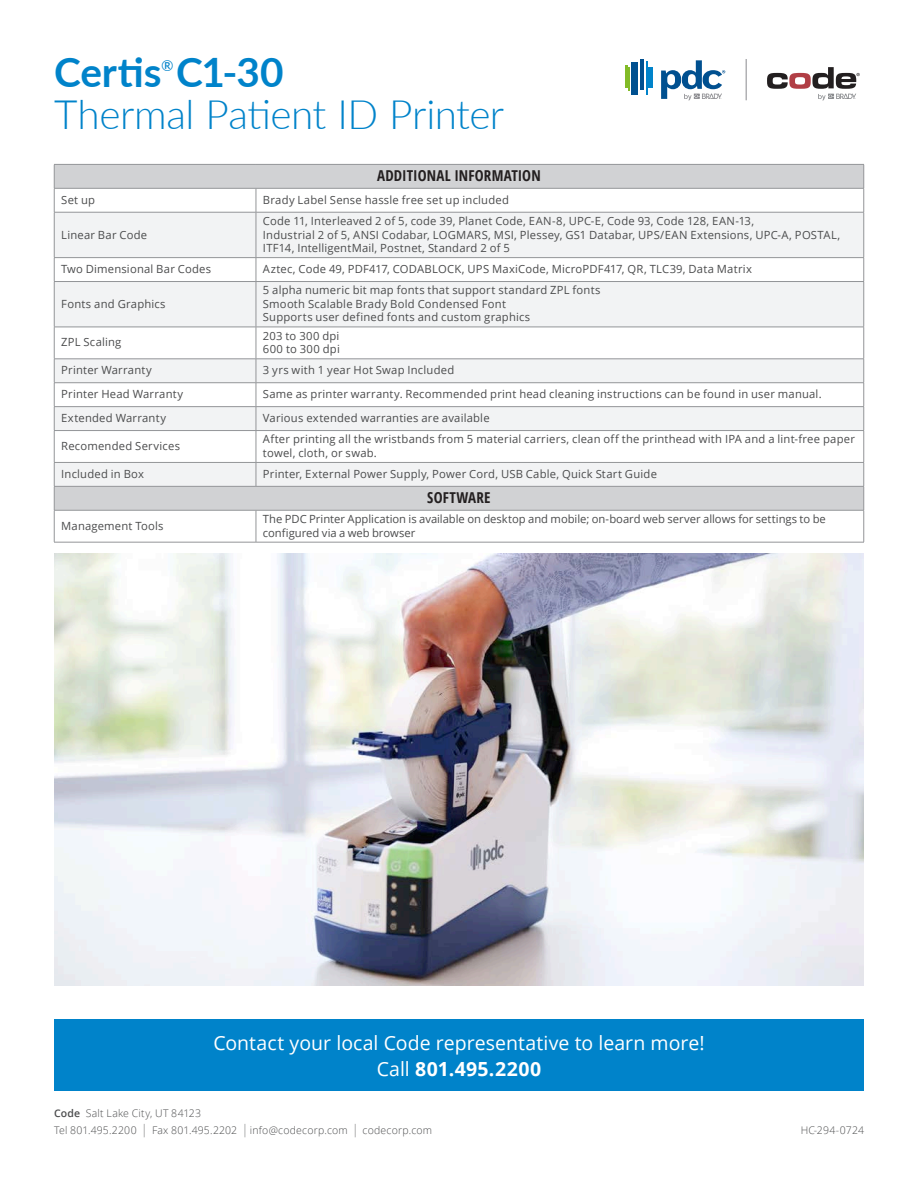
<style>
.page{position:relative;width:918px;height:1188px;background:#fff}
.page>*{position:absolute;margin:0;border:0;box-sizing:border-box;transform-origin:0 0}
.t1{font:300 40.5px "Lato";letter-spacing:-.015em;color:#0083ca}
.t2{font:700 40.5px "Lato";letter-spacing:-.005em;color:#0083ca}
.t3{font:19.5px/25.5px "Open Sans";color:#fff;text-align:center}
.t4{font:700 condensed 15px "Open Sans";letter-spacing:.01em;color:#231f20}
.t5{font:14.85px "Lato";color:#0083ca}
.t6{font:11.25px/13.5px "Open Sans";letter-spacing:.02em;color:#4b4c4d}
.t7{font:11.25px/13.5px "Open Sans";letter-spacing:-.005em;color:#4b4c4d}
.Address_Footer{font:300 10.5px/17.2px "Open Sans";letter-spacing:.02em;color:#4b4c4d}
.s1{font-weight:700}
.s2{font-weight:600}
.s3{font-size:13.2px}
</style>
<div class="page">
<div style="left:54px;top:1020px;width:810px;height:71px;background:#0083ca"></div>
<div style="left:55px;top:165px;width:809px;height:23px;background:#d1d2d4"></div>
<svg style="left:55px;top:189px;width:809px;height:353px"></svg>
<svg style="left:55px;top:213px;width:809px;height:273px;fill:#f2f3f4"></svg>
<hr style="left:54px;top:164px;width:202px;height:1px;background:#939598">
<hr style="left:256px;top:164px;width:608px;height:1px;background:#939598">
<hr style="left:54px;top:188px;width:202px;height:1px;background:#939598">
<svg style="left:54px;top:165px;width:1px;height:47px"></svg>
<hr style="left:54px;top:212px;width:202px;height:1px;background:#939598">
<hr style="left:54px;top:212px;width:1px;height:45px;background:#939598">
<hr style="left:54px;top:257px;width:202px;height:1px;background:#939598">
<svg style="left:54px;top:258px;width:1px;height:23px"></svg>
<hr style="left:54px;top:281px;width:202px;height:1px;background:#939598">
<hr style="left:54px;top:282px;width:1px;height:45px;background:#939598">
<hr style="left:54px;top:327px;width:202px;height:1px;background:#939598">
<hr style="left:54px;top:327px;width:1px;height:32px;background:#939598">
<hr style="left:54px;top:430px;width:202px;height:1px;background:#939598">
<hr style="left:54px;top:431px;width:1px;height:31px;background:#939598">
<hr style="left:54px;top:462px;width:202px;height:1px;background:#939598">
<hr style="left:54px;top:486px;width:202px;height:1px;background:#939598">
<svg style="left:54px;top:463px;width:1px;height:47px"></svg>
<hr style="left:54px;top:510px;width:202px;height:1px;background:#939598">
<hr style="left:54px;top:511px;width:1px;height:31px;background:#939598">
<hr style="left:54px;top:542px;width:202px;height:1px;background:#939598">
<hr style="left:256px;top:188px;width:608px;height:1px;background:#939598">
<svg style="left:256px;top:189px;width:1px;height:23px"></svg>
<svg style="left:864px;top:165px;width:1px;height:47px"></svg>
<hr style="left:256px;top:212px;width:608px;height:1px;background:#939598">
<hr style="left:256px;top:212px;width:1px;height:45px;background:#939598">
<hr style="left:864px;top:212px;width:1px;height:45px;background:#939598">
<hr style="left:256px;top:257px;width:608px;height:1px;background:#939598">
<svg style="left:256px;top:258px;width:1px;height:23px"></svg>
<svg style="left:864px;top:258px;width:1px;height:23px"></svg>
<hr style="left:256px;top:281px;width:608px;height:1px;background:#939598">
<hr style="left:256px;top:282px;width:1px;height:45px;background:#939598">
<hr style="left:864px;top:282px;width:1px;height:45px;background:#939598">
<hr style="left:256px;top:327px;width:608px;height:1px;background:#939598">
<hr style="left:256px;top:327px;width:1px;height:32px;background:#939598">
<hr style="left:864px;top:327px;width:1px;height:32px;background:#939598">
<svg style="left:54px;top:359px;width:811px;height:71px"></svg>
<hr style="left:256px;top:430px;width:608px;height:1px;background:#939598">
<hr style="left:256px;top:431px;width:1px;height:31px;background:#939598">
<hr style="left:864px;top:431px;width:1px;height:31px;background:#939598">
<hr style="left:256px;top:462px;width:608px;height:1px;background:#939598">
<svg style="left:256px;top:463px;width:1px;height:23px"></svg>
<hr style="left:256px;top:486px;width:608px;height:1px;background:#939598">
<svg style="left:864px;top:463px;width:1px;height:47px"></svg>
<hr style="left:256px;top:510px;width:608px;height:1px;background:#939598">
<hr style="left:256px;top:511px;width:1px;height:31px;background:#939598">
<hr style="left:864px;top:511px;width:1px;height:31px;background:#939598">
<hr style="left:256px;top:542px;width:608px;height:1px;background:#939598">
<img style="left:54px;top:554px;width:810px;height:432px">
<hr style="left:625px;top:65px;width:2px;height:22px;background:#82bb27">
<svg style="left:629px;top:67px;width:1px;height:24px"></svg>
<div style="left:632px;top:62px;width:6px;height:33px;background:#005090"></div>
<hr style="left:640px;top:59px;width:4px;height:30px;background:#005090">
<hr style="left:646px;top:62px;width:2px;height:33px;background:#0083ca">
<hr style="left:649px;top:67px;width:4px;height:20px;background:#0083ca">
<svg style="left:661px;top:60px;width:64px;height:40px"></svg>
<hr style="left:746px;top:59px;width:1px;height:41px;background:#8a8a8e">
<svg style="left:767px;top:67px;width:93px;height:33px"></svg>
<p class="t2" style="left:54px;top:42px;width:231px">Certis C1-30</p>
<p class="t5" style="left:161px;top:57px;width:13px">®</p>
<p class="t1" style="left:54px;top:86px;width:452px">Thermal Patient ID Printer</p>
<p class="t4" style="left:377px;top:165px;width:165px">ADDITIONAL INFORMATION</p>
<p class="t6" style="left:61px;top:193px;width:35px">Set up</p>
<p class="t6" style="left:263px;top:193px;width:248px">Brady Label Sense hassle free set up included</p>
<p class="t6" style="left:61px;top:227px;width:87px">Linear Bar Code</p>
<p class="t6" style="left:263px;top:214px;width:579px">Code 11, Interleaved 2 of 5, code 39, Planet Code, EAN-8, UPC-E, Code 93, Code 128, EAN-13,<br>Industrial 2 of 5, ANSI Codabar, LOGMARS, MSI, Plessey, GS1 Databar, UPS/EAN Extensions, UPC-A, POSTAL,<br>ITF14, IntelligentMail, Postnet, Standard 2 of 5</p>
<p class="t6" style="left:61px;top:262px;width:151px">Two Dimensional Bar Codes</p>
<p class="t6" style="left:263px;top:262px;width:490px">Aztec, Code 49, PDF417, CODABLOCK, UPS MaxiCode, MicroPDF417, QR, TLC39, Data Matrix</p>
<p class="t6" style="left:61px;top:297px;width:106px">Fonts and Graphics</p>
<p class="t6" style="left:263px;top:283px;width:339px">5 alpha numeric bit map fonts that support standard ZPL fonts</p>
<p class="t6" style="left:263px;top:297px;width:245px">Smooth Scalable Brady Bold Condensed Font</p>
<p class="t6" style="left:263px;top:310px;width:269px">Supports user defined fonts and custom graphics</p>
<p class="t6" style="left:61px;top:335px;width:62px">ZPL Scaling</p>
<p class="t6" style="left:263px;top:329px;width:78px">203 to 300 dpi</p>
<p class="t6" style="left:263px;top:342px;width:78px">600 to 300 dpi</p>
<p class="t6" style="left:61px;top:363px;width:92px">Printer Warranty</p>
<p class="t6" style="left:263px;top:363px;width:193px">3 yrs with 1 year Hot Swap Included</p>
<p class="t6" style="left:61px;top:387px;width:123px">Printer Head Warranty</p>
<p class="t6" style="left:263px;top:387px;width:560px">Same as printer warranty. Recommended print head cleaning instructions can be found in user manual.</p>
<p class="t6" style="left:61px;top:411px;width:106px">Extended Warranty</p>
<p class="t6" style="left:263px;top:411px;width:228px">Various extended warranties are available</p>
<p class="t6" style="left:61px;top:439px;width:120px">Recomended Services</p>
<p class="t6" style="left:263px;top:432px;width:594px">After printing all the wristbands from 5 material carriers, clean off the printhead with IPA and a lint-free paper towel, cloth, or swab.</p>
<p class="t6" style="left:61px;top:467px;width:84px">Included in Box</p>
<p class="t6" style="left:263px;top:467px;width:396px">Printer, External Power Supply, Power Cord, USB Cable, Quick Start Guide</p>
<p class="t4" style="left:427px;top:487px;width:65px">SOFTWARE</p>
<p class="t6" style="left:61px;top:519px;width:104px">Management Tools</p>
<p class="t7" style="left:263px;top:512px;width:564px">The PDC Printer Application is available on desktop and mobile; on-board web server allows for settings to be configured via a web browser</p>
<p class="t3" style="left:213px;top:1030px;width:493px">Contact your local Code representative to learn more!<br>Call <span class="s1">801.495.2200</span></p>
<p class="Address_Footer" style="left:54px;top:1104px;width:380px"><span class="s2">Code</span> Salt Lake City, UT 84123<br>Tel 801.495.2200 <span class="s3">|</span> Fax 801.495.2202 <span class="s3">|</span> info@codecorp.com <span class="s3">|</span> codecorp.com</p>
<p class="Address_Footer" style="left:801px;top:1121px;width:65px">HC-294-0724</p>
</div>
